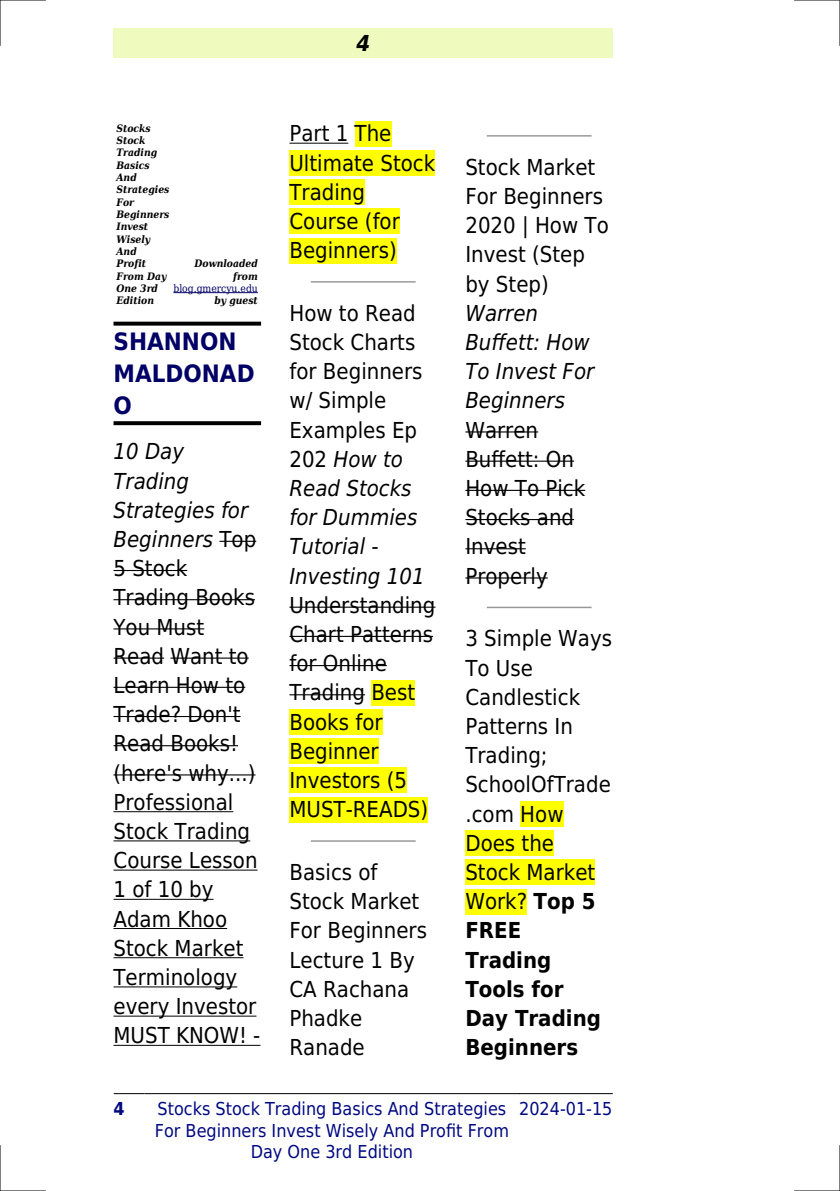
<style>
.page{position:relative;width:840px;height:1191px;background:#fff}
.page>*{position:absolute;margin:0;border:0;box-sizing:border-box;transform-origin:0 0}
.t1{font:700 24px/31.8px "DejaVu Sans Condensed";color:#006}
.t2{font:22px/29.2px "DejaVu Sans Condensed";color:#000}
.t3{font:italic 22px/29.2px "DejaVu Sans Condensed";color:#000}
.t4{font:italic 700 22px "DejaVu Sans Condensed";color:#000}
.t5{font:17.8px/21.4px "DejaVu Sans Condensed";color:#000880;text-align:center}
.t6{font:700 17.8px "DejaVu Sans Condensed";color:#000880}
.t7{font:italic 700 10.2px/12.4px "DejaVu Serif Condensed";color:#000}
.t8{font:10.2px "DejaVu Serif Condensed";color:#006}
.s1{font-style:italic}
.s2{font-weight:700}
</style>
<div class="page">
<div style="left:113px;top:28px;width:499px;height:30px;background:#effbbe"></div>
<hr style="left:114px;top:1093px;width:30px;height:1px;background:#000">
<hr style="left:145px;top:1093px;width:373px;height:1px;background:#000">
<hr style="left:519px;top:1093px;width:93px;height:1px;background:#000">
<hr style="left:173px;top:292px;width:85px;height:1px;background:#006">
<svg style="left:113px;top:322px;width:148px;height:4px"></svg>
<svg style="left:113px;top:421px;width:148px;height:4px"></svg>
<hr style="left:219px;top:541px;width:37px;height:1px;background:#000">
<hr style="left:113px;top:570px;width:74px;height:1px;background:#000">
<hr style="left:113px;top:599px;width:142px;height:1px;background:#000">
<hr style="left:113px;top:628px;width:91px;height:1px;background:#000">
<hr style="left:113px;top:657px;width:51px;height:1px;background:#000">
<hr style="left:170px;top:657px;width:78px;height:1px;background:#000">
<hr style="left:113px;top:687px;width:132px;height:1px;background:#000">
<hr style="left:113px;top:716px;width:127px;height:1px;background:#000">
<hr style="left:113px;top:745px;width:125px;height:1px;background:#000">
<hr style="left:113px;top:774px;width:142px;height:1px;background:#000">
<hr style="left:113px;top:811px;width:120px;height:1px;background:#000">
<hr style="left:113px;top:840px;width:137px;height:1px;background:#000">
<hr style="left:113px;top:869px;width:144px;height:1px;background:#000">
<hr style="left:113px;top:899px;width:100px;height:1px;background:#000">
<hr style="left:113px;top:928px;width:114px;height:1px;background:#000">
<hr style="left:113px;top:957px;width:130px;height:1px;background:#000">
<hr style="left:113px;top:986px;width:124px;height:1px;background:#000">
<hr style="left:113px;top:1015px;width:143px;height:1px;background:#000">
<hr style="left:113px;top:1044px;width:147px;height:1px;background:#000">
<hr style="left:289px;top:143px;width:59px;height:1px;background:#000">
<div style="left:354px;top:121px;width:37px;height:25px;background:#ff0"></div>
<div style="left:289px;top:150px;width:146px;height:26px;background:#ff0"></div>
<div style="left:289px;top:179px;width:76px;height:26px;background:#ff0"></div>
<div style="left:289px;top:208px;width:110px;height:26px;background:#ff0"></div>
<div style="left:289px;top:238px;width:107px;height:25px;background:#ff0"></div>
<hr style="left:311px;top:281px;width:103px;height:2px;background:#999">
<hr style="left:289px;top:606px;width:146px;height:2px;background:#000">
<hr style="left:289px;top:636px;width:144px;height:1px;background:#000">
<hr style="left:289px;top:665px;width:97px;height:1px;background:#000">
<hr style="left:289px;top:694px;width:76px;height:1px;background:#000">
<div style="left:371px;top:680px;width:44px;height:25px;background:#ff0"></div>
<div style="left:289px;top:709px;width:93px;height:26px;background:#ff0"></div>
<div style="left:289px;top:738px;width:89px;height:26px;background:#ff0"></div>
<div style="left:289px;top:767px;width:118px;height:26px;background:#ff0"></div>
<div style="left:289px;top:797px;width:139px;height:25px;background:#ff0"></div>
<hr style="left:311px;top:840px;width:103px;height:1px;background:#999">
<hr style="left:487px;top:135px;width:103px;height:2px;background:#999">
<hr style="left:465px;top:431px;width:73px;height:1px;background:#000">
<hr style="left:465px;top:460px;width:108px;height:2px;background:#000">
<hr style="left:465px;top:490px;width:120px;height:1px;background:#000">
<hr style="left:465px;top:519px;width:109px;height:1px;background:#000">
<hr style="left:465px;top:548px;width:60px;height:1px;background:#000">
<hr style="left:465px;top:577px;width:82px;height:1px;background:#000">
<hr style="left:487px;top:606px;width:103px;height:2px;background:#999">
<div style="left:520px;top:801px;width:43px;height:26px;background:#ff0"></div>
<div style="left:465px;top:830px;width:89px;height:26px;background:#ff0"></div>
<div style="left:465px;top:859px;width:130px;height:26px;background:#ff0"></div>
<div style="left:465px;top:888px;width:62px;height:26px;background:#ff0"></div>
<hr style="left:0;top:0;width:45px;height:1px;background:#000">
<hr style="left:794px;top:0;width:45px;height:1px;background:#000">
<hr style="left:0;top:1190px;width:45px;height:1px;background:#000">
<hr style="left:794px;top:1190px;width:45px;height:1px;background:#000">
<hr style="left:0;top:0;width:1px;height:45px;background:#000">
<hr style="left:0;top:1145px;width:1px;height:46px;background:#000">
<hr style="left:839px;top:0;width:1px;height:45px;background:#000">
<hr style="left:839px;top:1145px;width:1px;height:46px;background:#000">
<p class="t7" style="left:116px;top:122px;width:54px">Stocks<br>Stock<br>Trading<br>Basics<br>And<br>Strategies<br>For<br>Beginners<br>Invest<br>Wisely<br>And<br>Profit<br>From Day<br>One 3rd<br>Edition</p>
<p class="t7" style="left:194px;top:257px;width:65px;text-align:right">Downloaded from</p>
<p class="t8" style="left:173px;top:282px;width:86px">blog.gmercyu.edu</p>
<p class="t7" style="left:214px;top:294px;width:45px">by guest</p>
<p class="t1" style="left:113px;top:326px;width:142px">SHANNON<br>MALDONAD<br>O</p>
<p class="t2" style="left:113px;top:437px;width:148px"><span class="s1">10 Day<br>Trading<br>Strategies for<br>Beginners</span> Top<br>5 Stock<br>Trading Books<br>You Must<br>Read Want to<br>Learn How to<br>Trade? Don't<br>Read Books! (here's why...)<br>Professional<br>Stock Trading<br>Course Lesson<br>1 of 10 by<br>Adam Khoo<br>Stock Market<br>Terminology every Investor<br>MUST KNOW! -</p>
<p class="t4" style="left:356px;top:30px;width:15px">4</p>
<p class="t2" style="left:289px;top:119px;width:147px">Part 1 The<br>Ultimate Stock<br>Trading<br>Course (for<br>Beginners)</p>
<p class="t2" style="left:289px;top:299px;width:136px">How to Read<br>Stock Charts for Beginners w/ Simple<br>Examples Ep<br>202 <span class="s1">How to<br>Read Stocks for Dummies<br>Tutorial -<br>Investing 101</span></p>
<p class="t2" style="left:289px;top:590px;width:147px">Understanding<br>Chart Patterns for Online<br>Trading Best<br>Books for<br>Beginner<br>Investors (5<br>MUST-READS)</p>
<p class="t2" style="left:289px;top:857px;width:139px">Basics of<br>Stock Market<br>For Beginners<br>Lecture 1 By<br>CA Rachana<br>Phadke<br>Ranade</p>
<p class="t2" style="left:465px;top:153px;width:145px">Stock Market<br>For Beginners<br>2020 | How To<br>Invest (Step by Step)</p>
<p class="t3" style="left:465px;top:299px;width:130px">Warren<br>Buffett: How<br>To Invest For<br>Beginners</p>
<p class="t2" style="left:465px;top:415px;width:121px">Warren<br>Buffett: On<br>How To Pick<br>Stocks and<br>Invest<br>Properly</p>
<p class="t2" style="left:465px;top:624px;width:148px">3 Simple Ways<br>To Use<br>Candlestick<br>Patterns In<br>Trading;<br>SchoolOfTrade .com How<br>Does the<br>Stock Market<br>Work? <span class="s2">Top 5<br>FREE<br>Trading<br>Tools for<br>Day Trading<br>Beginners</span></p>
<p class="t6" style="left:113px;top:1098px;width:13px">4</p>
<p class="t5" style="left:155px;top:1098px;width:355px">Stocks Stock Trading Basics And Strategies<br>For Beginners Invest Wisely And Profit From<br>Day One 3rd Edition</p>
<p class="t5" style="left:519px;top:1098px;width:95px">2024-01-15</p>
</div>
